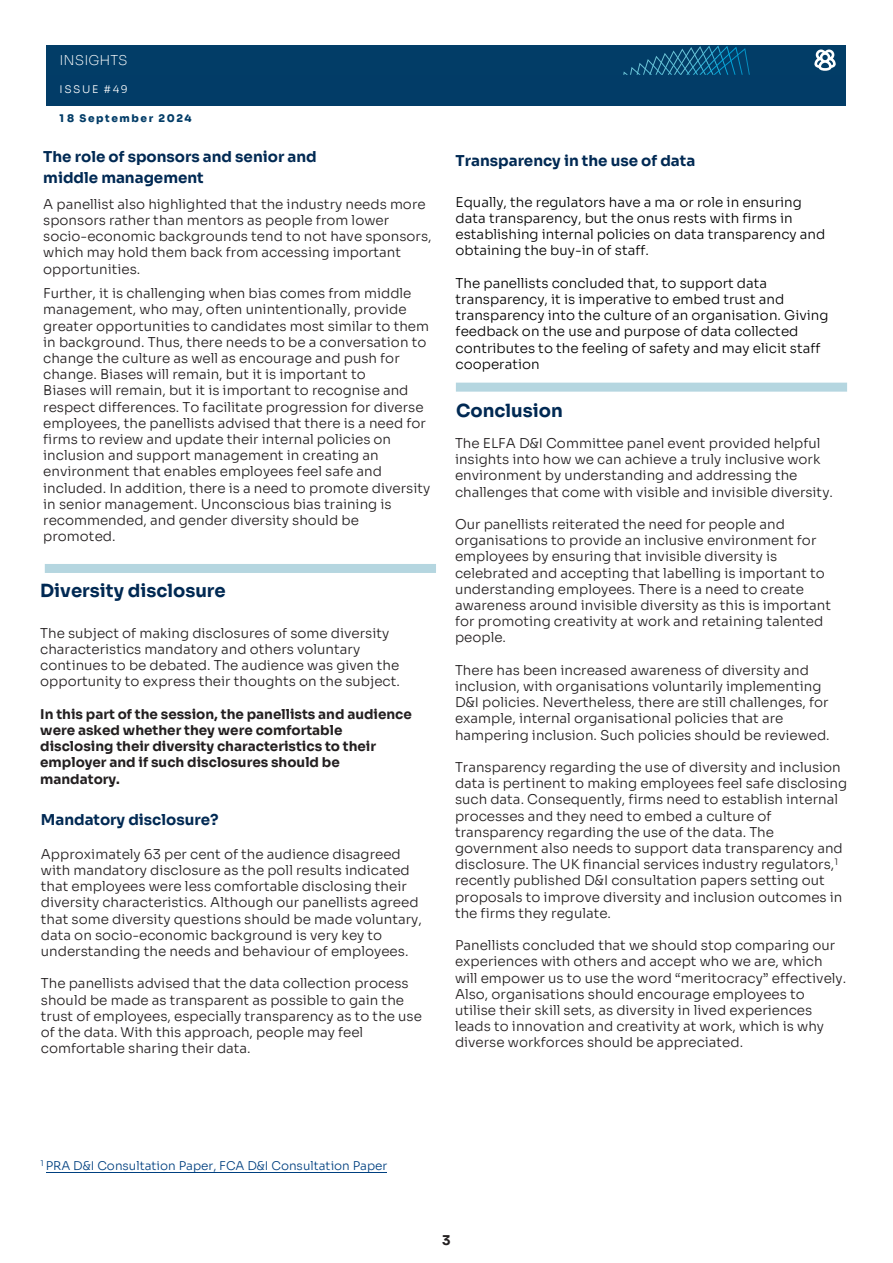
<style>
.page{position:relative;width:893px;height:1263px;background:#fff}
.page>*{position:absolute;margin:0;border:0;box-sizing:border-box;transform-origin:0 0}
._05_1_BODYTEXT_01_SoraLt_8_11pt_Black{font:700 18px "Sora";color:#002953}
.t1{font:700 15px "Sora";color:#002953}
.t2{font:700 15px/20.9px "Sora";color:#002953}
._05_1_BODYTEXT_01_SoraLt_8_11pt_Black-2{font:300 13.5px/16.2px "Sora";color:#231f20}
.t3{font:300 13.5px/16.2px "Sora";color:#000}
._05_1_BODYTEXT_01_SoraLt_8_11pt_Black-3{font:700 13.5px/16.2px "Sora";color:#231f20}
.t4{font:200 13.5px "Sora";color:#fff}
.t5{font:300 12px "Sora";color:#004080}
.t6{font:800 10.5px "Sora";letter-spacing:.15em;color:#023c67}
.t7{font:300 10.5px "Sora";letter-spacing:.15em;color:#fff}
</style>
<div class="page">
<div style="left:47px;top:45px;width:799px;height:30px;background:#023d67"></div>
<svg style="left:623px;top:45px;width:127px;height:30px"></svg>
<div style="left:47px;top:75px;width:799px;height:30px;background:#023c67"></div>
<svg style="left:814px;top:50px;width:22px;height:21px"></svg>
<div style="left:45px;top:564px;width:391px;height:9px;background:#b5d6e0"></div>
<div style="left:456px;top:383px;width:391px;height:9px;background:#b5d6e0"></div>
<hr style="left:46px;top:1172px;width:341px;height:1px;background:#004080">
<p class="t4" style="left:60px;top:49px;width:70px">INSIGHTS</p>
<p class="t7" style="left:60px;top:81px;width:70px">ISSUE #49</p>
<p class="t6" style="left:60px;top:109px;width:134px">1 8 September 2024</p>
<p class="t2" style="left:43px;top:145px;width:275px">The role of sponsors and senior and middle management</p>
<p class="_05_1_BODYTEXT_01_SoraLt_8_11pt_Black-2" style="left:43px;top:195px;width:390px">A panellist also highlighted that the industry needs more sponsors rather than mentors as people from lower socio-economic backgrounds tend to not have sponsors, which may hold them back from accessing important opportunities.</p>
<p class="_05_1_BODYTEXT_01_SoraLt_8_11pt_Black-2" style="left:43px;top:284px;width:389px">Further, it is challenging when bias comes from middle management, who may, often unintentionally, provide greater opportunities to candidates most similar to them in background. Thus, there needs to be a conversation to change the culture as well as encourage and push for change. Biases will remain, but it is important to<br>Biases will remain, but it is important to recognise and respect differences. To facilitate progression for diverse employees, the panellists advised that there is a need for firms to review and update their internal policies on inclusion and support management in creating an environment that enables employees feel safe and included. In addition, there is a need to promote diversity in senior management. Unconscious bias training is recommended, and gender diversity should be promoted.</p>
<p class="_05_1_BODYTEXT_01_SoraLt_8_11pt_Black" style="left:40px;top:576px;width:187px">Diversity disclosure</p>
<p class="_05_1_BODYTEXT_01_SoraLt_8_11pt_Black-2" style="left:40px;top:623px;width:361px">The subject of making disclosures of some diversity characteristics mandatory and others voluntary continues to be debated. The audience was given the opportunity to express their thoughts on the subject.</p>
<p class="_05_1_BODYTEXT_01_SoraLt_8_11pt_Black-3" style="left:40px;top:705px;width:373px">In this part of the session, the panellists and audience were asked whether they were comfortable disclosing their diversity characteristics to their employer and if such disclosures should be mandatory.</p>
<p class="t1" style="left:41px;top:807px;width:179px">Mandatory disclosure?</p>
<p class="_05_1_BODYTEXT_01_SoraLt_8_11pt_Black-2" style="left:41px;top:845px;width:383px">Approximately 63 per cent of the audience disagreed with mandatory disclosure as the poll results indicated that employees were less comfortable disclosing their diversity characteristics. Although our panellists agreed that some diversity questions should be made voluntary, data on socio-economic background is very key to understanding the needs and behaviour of employees.</p>
<p class="_05_1_BODYTEXT_01_SoraLt_8_11pt_Black-2" style="left:41px;top:974px;width:383px">The panellists advised that the data collection process should be made as transparent as possible to gain the trust of employees, especially transparency as to the use of the data. With this approach, people may feel comfortable sharing their data.</p>
<p class="t1" style="left:456px;top:148px;width:241px">Transparency in the use of data</p>
<p class="t3" style="left:456px;top:193px;width:371px">Equally, the regulators have a major role in ensuring data transparency, but the onus rests with firms in establishing internal policies on data transparency and obtaining the buy-in of staff.</p>
<p class="t3" style="left:456px;top:274px;width:374px">The panellists concluded that, to support data transparency, it is imperative to embed trust and transparency into the culture of an organisation. Giving feedback on the use and purpose of data collected contributes to the feeling of safety and may elicit staff cooperation</p>
<h1 class="_05_1_BODYTEXT_01_SoraLt_8_11pt_Black" style="left:456px;top:395px;width:108px">Conclusion</h1>
<p class="_05_1_BODYTEXT_01_SoraLt_8_11pt_Black-2" style="left:455px;top:434px;width:379px">The ELFA D&amp;I Committee panel event provided helpful insights into how we can achieve a truly inclusive work environment by understanding and addressing the challenges that come with visible and invisible diversity.</p>
<p class="_05_1_BODYTEXT_01_SoraLt_8_11pt_Black-2" style="left:455px;top:515px;width:378px">Our panellists reiterated the need for people and organisations to provide an inclusive environment for employees by ensuring that invisible diversity is celebrated and accepting that labelling is important to understanding employees. There is a need to create awareness around invisible diversity as this is important for promoting creativity at work and retaining talented people.</p>
<p class="_05_1_BODYTEXT_01_SoraLt_8_11pt_Black-2" style="left:455px;top:661px;width:376px">There has been increased awareness of diversity and inclusion, with organisations voluntarily implementing D&amp;I policies. Nevertheless, there are still challenges, for example, internal organisational policies that are hampering inclusion. Such policies should be reviewed.</p>
<p class="_05_1_BODYTEXT_01_SoraLt_8_11pt_Black-2" style="left:455px;top:758px;width:394px">Transparency regarding the use of diversity and inclusion data is pertinent to making employees feel safe disclosing such data. Consequently, firms need to establish internal processes and they need to embed a culture of transparency regarding the use of the data. The government also needs to support data transparency and disclosure. The UK financial services industry regulators,<sup>1 </sup>recently published D&amp;I consultation papers setting out proposals to improve diversity and inclusion outcomes in the firms they regulate.</p>
<p class="_05_1_BODYTEXT_01_SoraLt_8_11pt_Black-2" style="left:455px;top:936px;width:393px">Panellists concluded that we should stop comparing our experiences with others and accept who we are, which will empower us to use the word “meritocracy” effectively.<br>Also, organisations should encourage employees to utilise their skill sets, as diversity in lived experiences leads to innovation and creativity at work, which is why diverse workforces should be appreciated.</p>
<p class="t5" style="left:41px;top:1156px;width:348px"><sup>1</sup> PRA D&amp;I Consultation Paper, FCA D&amp;I Consultation Paper</p>
<p class="_05_1_BODYTEXT_01_SoraLt_8_11pt_Black-3" style="left:442px;top:1230px;width:10px">3</p>
</div>
